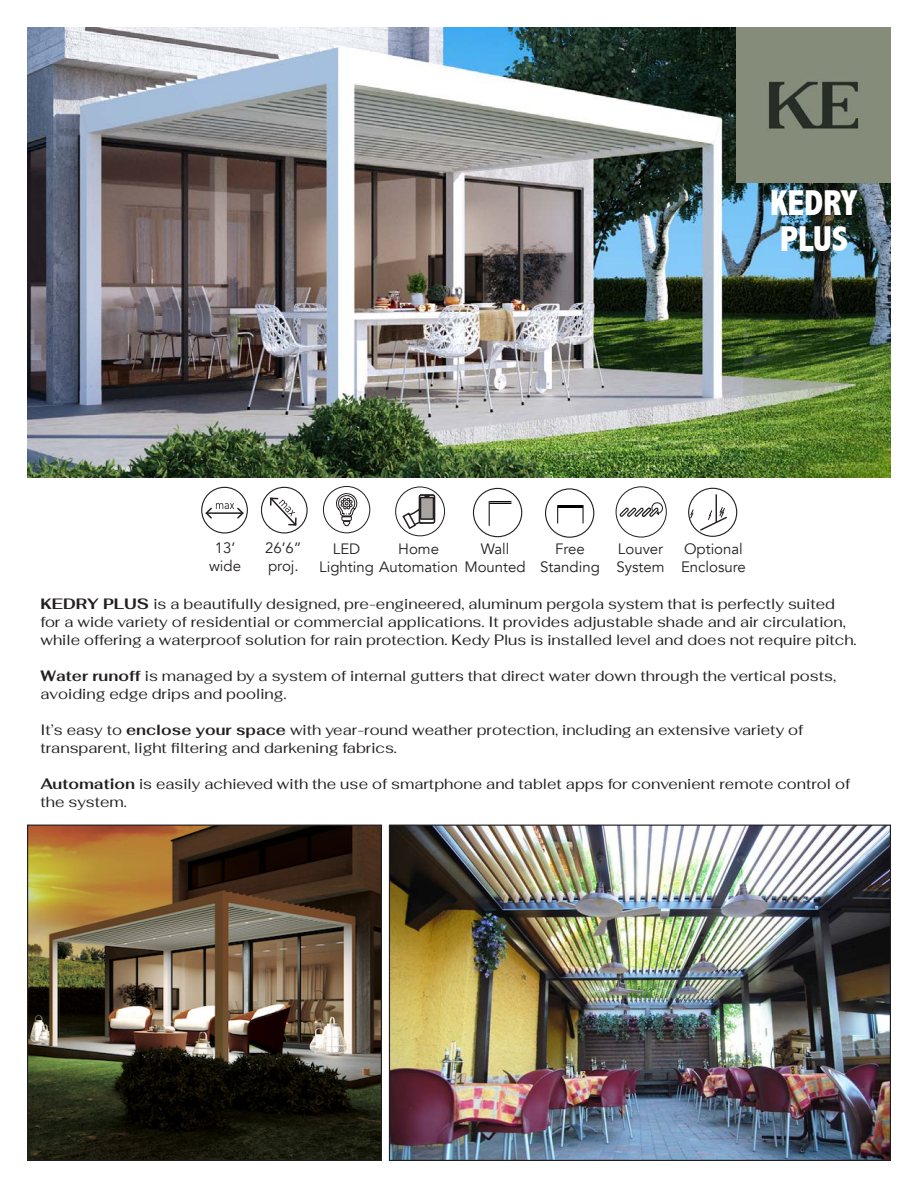
<style>
.page{position:relative;width:918px;height:1188px;background:#fff}
.page>*{position:absolute;margin:0;border:0;box-sizing:border-box;transform-origin:0 0}
.t1{font:800 condensed 36px "Abadi";color:#fff}
.t2{font:15px/18px "Fahkwang";color:#231f20}
.t3{font:15px/18px "Avenir";color:#231f20}
.s1{font-weight:700}
</style>
<div class="page">
<img style="left:27px;top:27px;width:864px;height:450px">
<div style="left:201px;top:487px;width:47px;height:46px;border:1px solid #231f20;border-radius:50%"></div>
<svg style="left:204px;top:503px;width:41px;height:17px"></svg>
<div style="left:261px;top:487px;width:46px;height:46px;border:1px solid #231f20;border-radius:50%"></div>
<svg style="left:269px;top:497px;width:28px;height:30px"></svg>
<div style="left:395px;top:487px;width:50px;height:49px;border:1px solid #231f20;border-radius:50%"></div>
<div style="left:419px;top:494px;width:16px;height:30px;border:2px solid #231f20;border-radius:2px"></div>
<div style="left:419px;top:495px;width:16px;height:28px;border:1px solid #231f20;border-radius:2px"></div>
<div style="left:421px;top:498px;width:12px;height:21px;background:#a8a4a0"></div>
<div style="left:420px;top:497px;width:14px;height:23px;border:2px solid #231f20"></div>
<svg style="left:424px;top:495px;width:6px;height:2px"></svg>
<svg style="left:401px;top:508px;width:27px;height:22px"></svg>
<div style="left:323px;top:486px;width:47px;height:47px;border:1px solid #231f20;border-radius:50%"></div>
<svg style="left:336px;top:493px;width:22px;height:34px"></svg>
<div style="left:473px;top:488px;width:49px;height:49px;border:1px solid #231f20;border-radius:50%"></div>
<svg style="left:489px;top:501px;width:22px;height:25px"></svg>
<div style="left:545px;top:488px;width:49px;height:50px;border:1px solid #231f20;border-radius:50%"></div>
<svg style="left:557px;top:505px;width:27px;height:18px"></svg>
<div style="left:616px;top:486px;width:51px;height:52px;border:1px solid #231f20;border-radius:50%"></div>
<svg style="left:618px;top:502px;width:45px;height:16px"></svg>
<svg style="left:689px;top:488px;width:48px;height:48px"></svg>
<div style="left:688px;top:488px;width:49px;height:49px;border:1px solid #231f20;border-radius:50%"></div>
<svg style="left:690px;top:494px;width:39px;height:38px"></svg>
<img style="left:736px;top:27px;width:155px;height:155px">
<img style="left:391px;top:827px;width:498px;height:332px">
<img style="left:29px;top:827px;width:351px;height:332px">
<div style="left:27px;top:825px;width:355px;height:336px;border:1px solid #231f20"></div>
<p class="t1" style="left:770px;top:182px;width:90px">KEDRY</p>
<p class="t1" style="left:780px;top:218px;width:70px">PLUS</p>
<p class="t3" style="left:215px;top:539px;width:22px">13’</p>
<p class="t3" style="left:209px;top:557px;width:33px">wide</p>
<p class="t3" style="left:265px;top:539px;width:38px">26’6”</p>
<p class="t3" style="left:268px;top:557px;width:32px">proj.</p>
<p class="t3" style="left:481px;top:540px;width:30px">Wall</p>
<p class="t3" style="left:398px;top:540px;width:42px">Home</p>
<p class="t3" style="left:319px;top:558px;width:208px">Lighting Automation Mounted</p>
<p class="t3" style="left:333px;top:540px;width:29px">LED</p>
<p class="t3" style="left:555px;top:540px;width:31px">Free</p>
<p class="t3" style="left:540px;top:558px;width:61px">Standing</p>
<p class="t3" style="left:617px;top:540px;width:50px">Louver<br>System</p>
<p class="t3" style="left:681px;top:540px;width:66px">Optional<br>Enclosure</p>
<p class="t2" style="left:40px;top:594px;width:818px"><span class="s1">KEDRY PLUS</span> is a beautifully designed, pre-engineered, aluminum pergola system that is perfectly suited for a wide variety of residential or commercial applications. It provides adjustable shade and air circulation, while offering a waterproof solution for rain protection. Kedy Plus is installed level and does not require pitch.</p>
<p class="t2" style="left:40px;top:666px;width:797px"><span class="s1">Water runoff</span> is managed by a system of internal gutters that direct water down through the vertical posts, avoiding edge drips and pooling.</p>
<p class="t2" style="left:40px;top:720px;width:764px">It’s easy to <span class="s1">enclose your space</span> with year-round weather protection, including an extensive variety of transparent, light filtering and darkening fabrics.</p>
<p class="t2" style="left:40px;top:774px;width:811px"><span class="s1">Automation</span> is easily achieved with the use of smartphone and tablet apps for convenient remote control of the system.</p>
</div>
